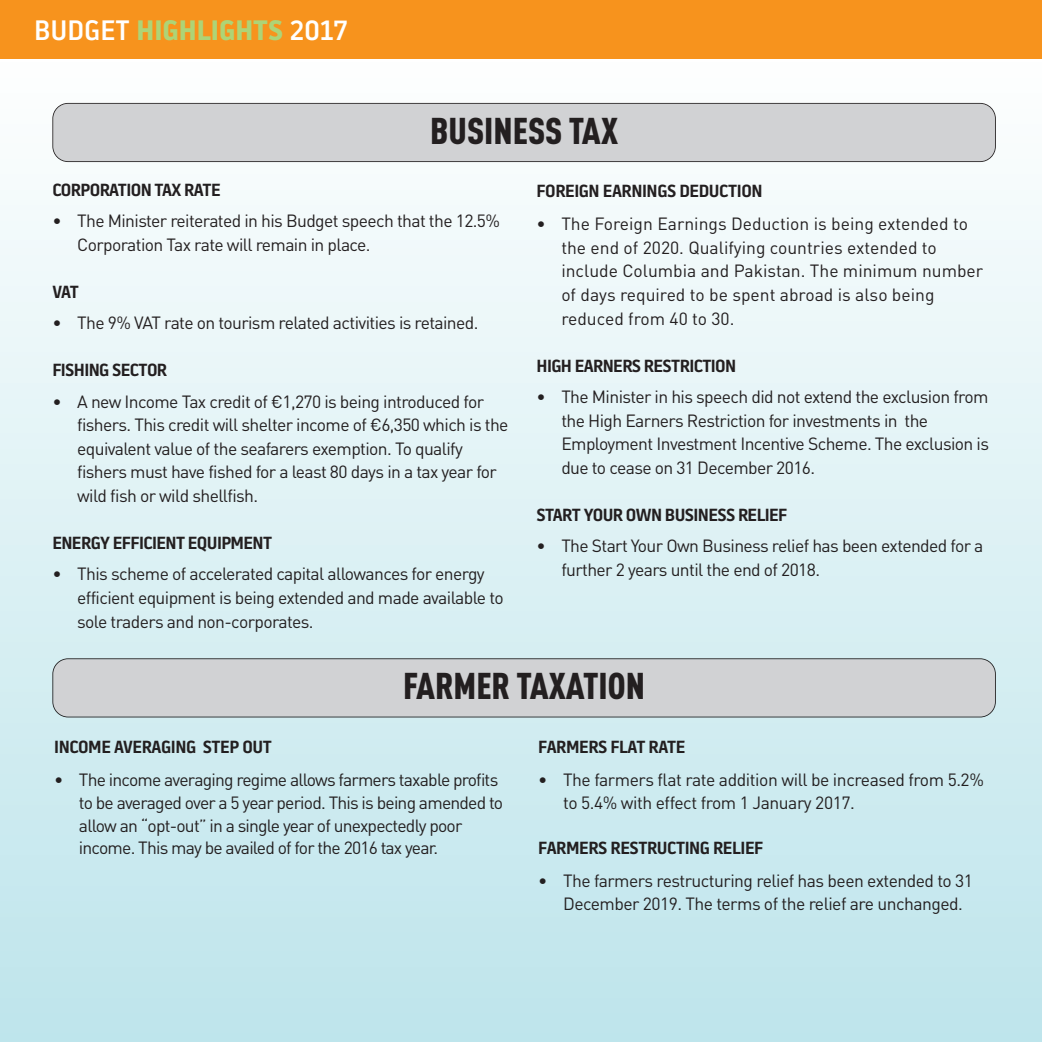
<style>
.page{position:relative;width:1042px;height:1042px;background:#fff}
.page>*{position:absolute;margin:0;border:0;box-sizing:border-box;transform-origin:0 0}
.t1{font:900 36.75px "DIN Cond";color:#231f20}
.t2{font:500 28px "Battersea";color:#fff}
.t3{font:17.5px/23.6px "DIN";letter-spacing:-.035em;color:#231f20}
.t4{font:600 17.5px "Battersea";letter-spacing:-.035em;color:#231f20}
.t5{font:17.5px/23.6px "DIN";color:#231f20}
.s1{font-weight:700;color:#aed476}
</style>
<div class="page">
<div style="left:0;top:0;width:1042px;height:60px;background:#f7931d"></div>
<div style="left:0;top:60px;width:1042px;height:982px;background:linear-gradient(to bottom,#fdfefe,#bde4eb)"></div>
<div style="left:53px;top:104px;width:942px;height:57px;background:#d1d2d4;border-radius:15px"></div>
<div style="left:52px;top:103px;width:944px;height:59px;border:2px solid #231f20;border-radius:16px"></div>
<div style="left:53px;top:659px;width:942px;height:57px;background:#d1d2d4;border-radius:15px"></div>
<div style="left:52px;top:658px;width:944px;height:59px;border:2px solid #231f20;border-radius:16px"></div>
<h2 class="t2" style="left:34px;top:20px;width:315px">BUDGET <span class="s1">HIGHLIGHTS</span> 2017</h2>
<h1 class="t1" style="left:430px;top:109px;width:189px">BUSINESS TAX</h1>
<p class="t4" style="left:52px;top:184px;width:170px">CORPORATION TAX RATE</p>
<p class="t3" style="left:77px;top:209px;width:424px;text-indent:-25px">• The Minister reiterated in his Budget speech that the 12.5%<br>Corporation Tax rate will remain in place.</p>
<p class="t4" style="left:52px;top:286px;width:28px">VAT</p>
<p class="t3" style="left:52px;top:310px;width:427px">• The 9% VAT rate on tourism related activities is retained.</p>
<p class="t4" style="left:52px;top:364px;width:116px">FISHING SECTOR</p>
<p class="t3" style="left:77px;top:389px;width:433px;text-indent:-25px">• A new Income Tax credit of €1,270 is being introduced for fishers. This credit will shelter income of €6,350 which is the equivalent value of the seafarers exemption. To qualify fishers must have fished for a least 80 days in a tax year for wild fish or wild shellfish.</p>
<p class="t4" style="left:52px;top:537px;width:221px">ENERGY EFFICIENT EQUIPMENT</p>
<p class="t3" style="left:77px;top:562px;width:428px;text-indent:-25px">• This scheme of accelerated capital allowances for energy efficient equipment is being extended and made available to sole traders and non-corporates.</p>
<p class="t4" style="left:536px;top:184px;width:228px">FOREIGN EARNINGS DEDUCTION</p>
<p class="t5" style="left:561px;top:212px;width:423px;text-indent:-25px">• The Foreign Earnings Deduction is being extended to the end of 2020. Qualifying countries extended to include Columbia and Pakistan. The minimum number of days required to be spent abroad is also being reduced from 40 to 30.</p>
<p class="t4" style="left:536px;top:360px;width:201px">HIGH EARNERS RESTRICTION</p>
<p class="t3" style="left:561px;top:384px;width:429px;text-indent:-25px">• The Minister in his speech did not extend the exclusion from the High Earners Restriction for investments in the Employment Investment Incentive Scheme. The exclusion is due to cease on 31 December 2016.</p>
<p class="t4" style="left:536px;top:509px;width:252px">START YOUR OWN BUSINESS RELIEF</p>
<p class="t3" style="left:561px;top:534px;width:424px;text-indent:-25px">• The Start Your Own Business relief has been extended for a further 2 years until the end of 2018.</p>
<h1 class="t1" style="left:403px;top:664px;width:243px">FARMER TAXATION</h1>
<p class="t4" style="left:54px;top:741px;width:219px">INCOME AVERAGING STEP OUT</p>
<p class="t3" style="left:79px;top:768px;width:426px;line-height:22.8px;text-indent:-25px">• The income averaging regime allows farmers taxable profits to be averaged over a 5 year period. This is being amended to allow an “opt-out” in a single year of unexpectedly poor income. This may be availed of for the 2016 tax year.</p>
<p class="t4" style="left:538px;top:741px;width:149px">FARMERS FLAT RATE</p>
<p class="t3" style="left:563px;top:768px;width:422px;line-height:22.8px;text-indent:-25px">• The farmers flat rate addition will be increased from 5.2% to 5.4% with effect from 1 January 2017.</p>
<p class="t4" style="left:538px;top:842px;width:227px">FARMERS RESTRUCTING RELIEF</p>
<p class="t3" style="left:563px;top:869px;width:411px;line-height:22.8px;text-indent:-25px">• The farmers restructuring relief has been extended to 31<br>December 2019. The terms of the relief are unchanged.</p>
</div>
